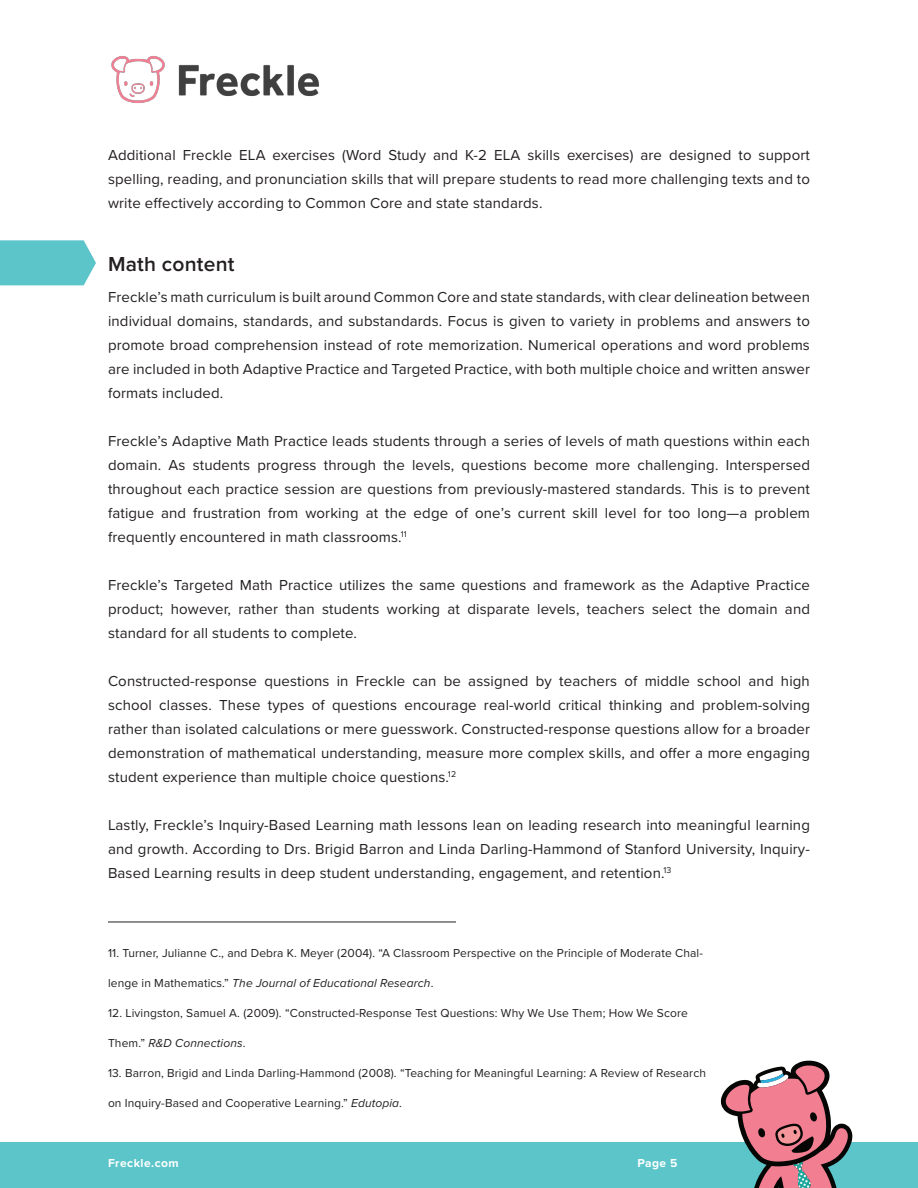
<style>
.page{position:relative;width:918px;height:1188px;background:#fff}
.page>*{position:absolute;margin:0;border:0;box-sizing:border-box;transform-origin:0 0}
.t1{font:600 21px "Proxima Nova";letter-spacing:.01em;color:#231f20}
.Paragraph_Style_1{font:15px/24px "Proxima Nova";letter-spacing:.01em;color:#231f20;text-align:justify}
.t2{font:12px "Proxima Nova";letter-spacing:.01em;color:#231f20}
.t3{font:italic 12px "Proxima Nova";letter-spacing:.01em;color:#231f20}
.t4{font:700 12px "Proxima Nova";letter-spacing:.04em;color:#fff}
.s1{font-style:normal}
.s2{font-style:italic}
</style>
<div class="page">
<div style="left:0;top:1143px;width:918px;height:45px;background:#5bc5ca"></div>
<svg style="left:0;top:240px;width:96px;height:45px;background:#66c9cd"></svg>
<svg style="left:721px;top:1061px;width:132px;height:127px"></svg>
<hr style="left:108px;top:922px;width:348px;height:1px;background:#231f20">
<img style="left:111px;top:56px;width:208px;height:47px">
<p class="Paragraph_Style_1" style="left:108px;top:143px;width:704px">Additional Freckle ELA exercises (Word Study and K-2 ELA skills exercises) are designed to support spelling, reading, and pronunciation skills that will prepare students to read more challenging texts and to write effectively according to Common Core and state standards.</p>
<p class="t1" style="left:108px;top:249px;width:128px">Math content</p>
<p class="Paragraph_Style_1" style="left:108px;top:284px;width:703px">Freckle’s math curriculum is built around Common Core and state standards, with clear delineation between individual domains, standards, and substandards. Focus is given to variety in problems and answers to promote broad comprehension instead of rote memorization. Numerical operations and word problems are included in both Adaptive Practice and Targeted Practice, with both multiple choice and written answer formats included.</p>
<p class="Paragraph_Style_1" style="left:108px;top:428px;width:704px">Freckle’s Adaptive Math Practice leads students through a series of levels of math questions within each domain. As students progress through the levels, questions become more challenging. Interspersed throughout each practice session are questions from previously-mastered standards. This is to prevent fatigue and frustration from working at the edge of one’s current skill level for too long—a problem frequently encountered in math classrooms.<sup>11</sup></p>
<p class="Paragraph_Style_1" style="left:108px;top:572px;width:704px">Freckle’s Targeted Math Practice utilizes the same questions and framework as the Adaptive Practice product; however, rather than students working at disparate levels, teachers select the domain and standard for all students to complete.</p>
<p class="Paragraph_Style_1" style="left:108px;top:668px;width:704px">Constructed-response questions in Freckle can be assigned by teachers of middle school and high school classes. These types of questions encourage real-world critical thinking and problem-solving rather than isolated calculations or mere guesswork. Constructed-response questions allow for a broader demonstration of mathematical understanding, measure more complex skills, and offer a more engaging student experience than multiple choice questions.<sup>12</sup></p>
<p class="Paragraph_Style_1" style="left:108px;top:812px;width:703px">Lastly, Freckle’s Inquiry-Based Learning math lessons lean on leading research into meaningful learning and growth. According to Drs. Brigid Barron and Linda Darling-Hammond of Stanford University, Inquiry-Based Learning results in deep student understanding, engagement, and retention.<sup>13</sup></p>
<p class="t2" style="left:108px;top:944px;width:596px">11. Turner, Julianne C., and Debra K. Meyer (2004). “A Classroom Perspective on the Principle of Moderate Chal-</p>
<p class="t3" style="left:108px;top:974px;width:327px"><span class="s1">lenge in Mathematics.”</span> The Journal of Educational Research<span class="s1">.</span></p>
<p class="t2" style="left:108px;top:1004px;width:581px">12. Livingston, Samuel A. (2009). “Constructed-Response Test Questions: Why We Use Them; How We Score</p>
<p class="t3" style="left:108px;top:1034px;width:139px"><span class="s1">Them.”</span> R&amp;D Connections<span class="s1">.</span></p>
<p class="t2" style="left:108px;top:1064px;width:600px">13. Barron, Brigid and Linda Darling-Hammond (2008). “Teaching for Meaningful Learning: A Review of Research</p>
<p class="t2" style="left:108px;top:1094px;width:296px">on Inquiry-Based and Cooperative Learning.” <span class="s2">Edutopia</span>.</p>
<p class="t4" style="left:108px;top:1154px;width:72px">Freckle.com</p>
<p class="t4" style="left:637px;top:1154px;width:42px">Page 5</p>
</div>
